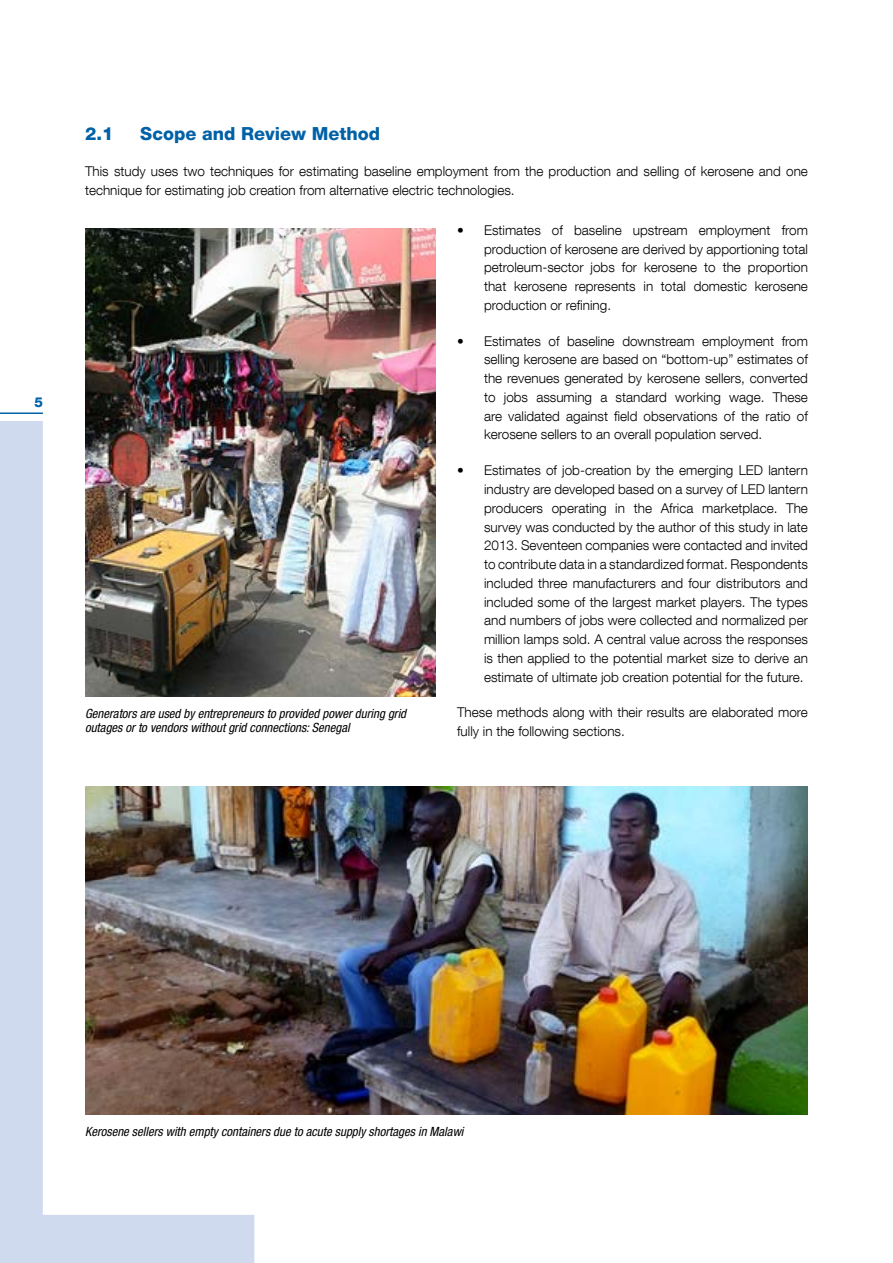
<style>
.page{position:relative;width:893px;height:1263px;background:#fff}
.page>*{position:absolute;margin:0;border:0;box-sizing:border-box;transform-origin:0 0}
.Sous-Titre{font:800 18px "Helvetica Neue LT Com";color:#0061a7}
.Texte_courant{font:300 13.5px/18.8px "Helvetica Neue LT Com";color:#000;text-align:justify}
.t1{font:800 13.5px "Helvetica Neue LT Com";color:#0061a7}
.Légendes_photos{font:italic condensed 12.75px/14.2px "Helvetica Neue LT Com";color:#000}
</style>
<div class="page">
<svg style="left:0;top:421px;width:254px;height:842px"></svg>
<hr style="left:0;top:412px;width:43px;height:2px;background:#0061a7">
<img style="left:85px;top:229px;width:351px;height:468px">
<img style="left:85px;top:787px;width:723px;height:327px">
<p class="t1" style="left:34px;top:394px;width:10px">5</p>
<p class="Sous-Titre" style="left:85px;top:123px;width:30px">2.1</p>
<p class="Sous-Titre" style="left:140px;top:123px;width:241px">Scope and Review Method</p>
<p class="Texte_courant" style="left:85px;top:162px;width:724px">This study uses two techniques for estimating baseline employment from the production and selling of kerosene and one technique for estimating job creation from alternative electric technologies.</p>
<p class="Texte_courant" style="left:484px;top:220px;width:325px;text-indent:-27px">• Estimates of baseline upstream employment from production of kerosene are derived by apportioning total petroleum-sector jobs for kerosene to the proportion that kerosene represents in total domestic kerosene production or refining.</p>
<p class="Texte_courant" style="left:484px;top:331px;width:325px;text-indent:-27px">• Estimates of baseline downstream employment from selling kerosene are based on “bottom-up” estimates of the revenues generated by kerosene sellers, converted to jobs assuming a standard working wage. These are validated against field observations of the ratio of kerosene sellers to an overall population served.</p>
<p class="Texte_courant" style="left:484px;top:461px;width:325px;text-indent:-27px">• Estimates of job-creation by the emerging LED lantern industry are developed based on a survey of LED lantern producers operating in the Africa marketplace. The survey was conducted by the author of this study in late 2013. Seventeen companies were contacted and invited to contribute data in a standardized format. Respondents included three manufacturers and four distributors and included some of the largest market players. The types and numbers of jobs were collected and normalized per million lamps sold. A central value across the responses is then applied to the potential market size to derive an estimate of ultimate job creation potential for the future.</p>
<p class="Texte_courant" style="left:457px;top:703px;width:352px">These methods along with their results are elaborated more fully in the following sections.</p>
<p class="Légendes_photos" style="left:85px;top:706px;width:323px">Generators are used by entrepreneurs to provided power during grid outages or to vendors without grid connections: Senegal</p>
<p class="Légendes_photos" style="left:85px;top:1124px;width:380px">Kerosene sellers with empty containers due to acute supply shortages in Malawi</p>
</div>
